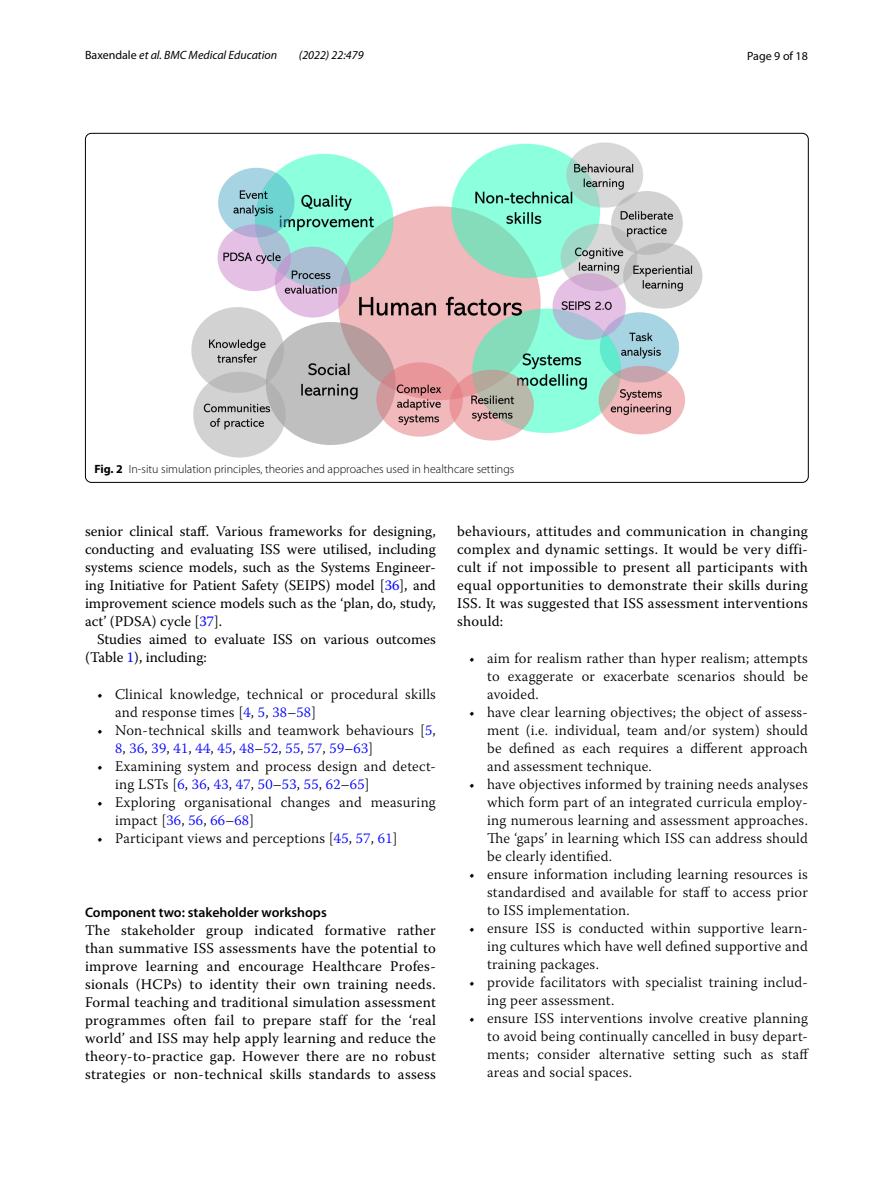
<style>
.page{position:relative;width:893px;height:1187px;background:#fff}
.page>*{position:absolute;margin:0;border:0;box-sizing:border-box;transform-origin:0 0}
.t1{font:300 14.7px/18px "Warnock Pro";letter-spacing:.015em;color:#000;text-align:justify}
.t2{font:14.7px/18px "Warnock Pro";letter-spacing:.01em;color:#000;text-align:justify}
.t3{font:600 13.8px "Myriad Pro";color:#000}
.t4{font:300 12px "Myriad Pro";color:#000}
.t5{font:italic 12px "Myriad Pro";color:#000}
.t6{font:12px "Myriad Pro";color:#000}
.s1{font-style:normal}
.s2{font-weight:700}
.s3{color:#00f}
</style>
<div class="page">
<img style="left:192px;top:142px;width:510px;height:316px">
<p class="t5" style="left:85px;top:48px;width:194px"><span class="s1">Baxendale</span> et al. BMC Medical Education</p>
<p class="t5" style="left:299px;top:48px;width:66px">(2022) 22:479</p>
<p class="t6" style="left:747px;top:48px;width:62px">Page 9 of 18</p>
<p class="t4" style="left:94px;top:462px;width:421px"><span class="s2">Fig. 2</span> In-situ simulation principles, theories and approaches used in healthcare settings</p>
<p class="t2" style="left:85px;top:522px;width:352px">senior clinical staff. Various frameworks for designing, conducting and evaluating ISS were utilised, including systems science models, such as the Systems Engineer&shy;ing Initiative for Patient Safety (SEIPS) model [<span class="s3">36</span>], and improvement science models such as the ‘plan, do, study, act’ (PDSA) cycle [<span class="s3">37</span>].</p>
<p class="t2" style="left:85px;top:630px;width:352px;text-indent:12px">Studies aimed to evaluate ISS on various outcomes (Table <span class="s3">1</span>), including:</p>
<p class="t1" style="left:115px;top:684px;width:322px;text-indent:-18px">• Clinical knowledge, technical or procedural skills and response times [<span class="s3">4</span>, <span class="s3">5</span>, <span class="s3">38</span>–<span class="s3">58</span>]</p>
<p class="t1" style="left:115px;top:720px;width:322px;text-indent:-18px">• Non-technical skills and teamwork behaviours [<span class="s3">5</span>,<br><span class="s3">8</span>, <span class="s3">36</span>, <span class="s3">39</span>, <span class="s3">41</span>, <span class="s3">44</span>, <span class="s3">45</span>, <span class="s3">48</span>–<span class="s3">52</span>, <span class="s3">55</span>, <span class="s3">57</span>, <span class="s3">59</span>–<span class="s3">63</span>]</p>
<p class="t1" style="left:115px;top:756px;width:322px;text-indent:-18px">• Examining system and process design and detect&shy;ing LSTs [<span class="s3">6</span>, <span class="s3">36</span>, <span class="s3">43</span>, <span class="s3">47</span>, <span class="s3">50</span>–<span class="s3">53</span>, <span class="s3">55</span>, <span class="s3">62</span>–<span class="s3">65</span>]</p>
<p class="t1" style="left:115px;top:792px;width:322px;text-indent:-18px">• Exploring organisational changes and measuring impact [<span class="s3">36</span>, <span class="s3">56</span>, <span class="s3">66</span>–<span class="s3">68</span>]</p>
<p class="t1" style="left:97px;top:828px;width:302px">• Participant views and perceptions [<span class="s3">45</span>, <span class="s3">57</span>, <span class="s3">61</span>]</p>
<p class="t3" style="left:85px;top:903px;width:243px">Component two: stakeholder workshops</p>
<p class="t2" style="left:85px;top:920px;width:352px">The stakeholder group indicated formative rather than summative ISS assessments have the potential to improve learning and encourage Healthcare Profes&shy;sionals (HCPs) to identity their own training needs.<br>Formal teaching and traditional simulation assessment programmes often fail to prepare staff for the ‘real world’ and ISS may help apply learning and reduce the theory-to-practice gap. However there are no robust strategies or non-technical skills standards to assess</p>
<p class="t2" style="left:457px;top:522px;width:352px">behaviours, attitudes and communication in changing complex and dynamic settings. It would be very diffi&shy;cult if not impossible to present all participants with equal opportunities to demonstrate their skills during ISS. It was suggested that ISS assessment interventions should:</p>
<p class="t1" style="left:487px;top:648px;width:322px;text-indent:-18px">• aim for realism rather than hyper realism; attempts to exaggerate or exacerbate scenarios should be avoided.</p>
<p class="t1" style="left:487px;top:702px;width:322px;text-indent:-18px">• have clear learning objectives; the object of assess&shy;ment (i.e. individual, team and/or system) should be defined as each requires a different approach and assessment technique.</p>
<p class="t1" style="left:487px;top:774px;width:322px;text-indent:-18px">• have objectives informed by training needs analyses which form part of an integrated curricula employ&shy;ing numerous learning and assessment approaches.<br>The ‘gaps’ in learning which ISS can address should be clearly identified.</p>
<p class="t1" style="left:487px;top:864px;width:322px;text-indent:-18px">• ensure information including learning resources is standardised and available for staff to access prior to ISS implementation.</p>
<p class="t1" style="left:487px;top:918px;width:322px;text-indent:-18px">• ensure ISS is conducted within supportive learn&shy;ing cultures which have well defined supportive and training packages.</p>
<p class="t1" style="left:487px;top:972px;width:322px;text-indent:-18px">• provide facilitators with specialist training includ&shy;ing peer assessment.</p>
<p class="t1" style="left:487px;top:1008px;width:324px;text-indent:-18px">• ensure ISS interventions involve creative planning to avoid being continually cancelled in busy depart&shy;ments; consider alternative setting such as staff areas and social spaces.</p>
</div>
